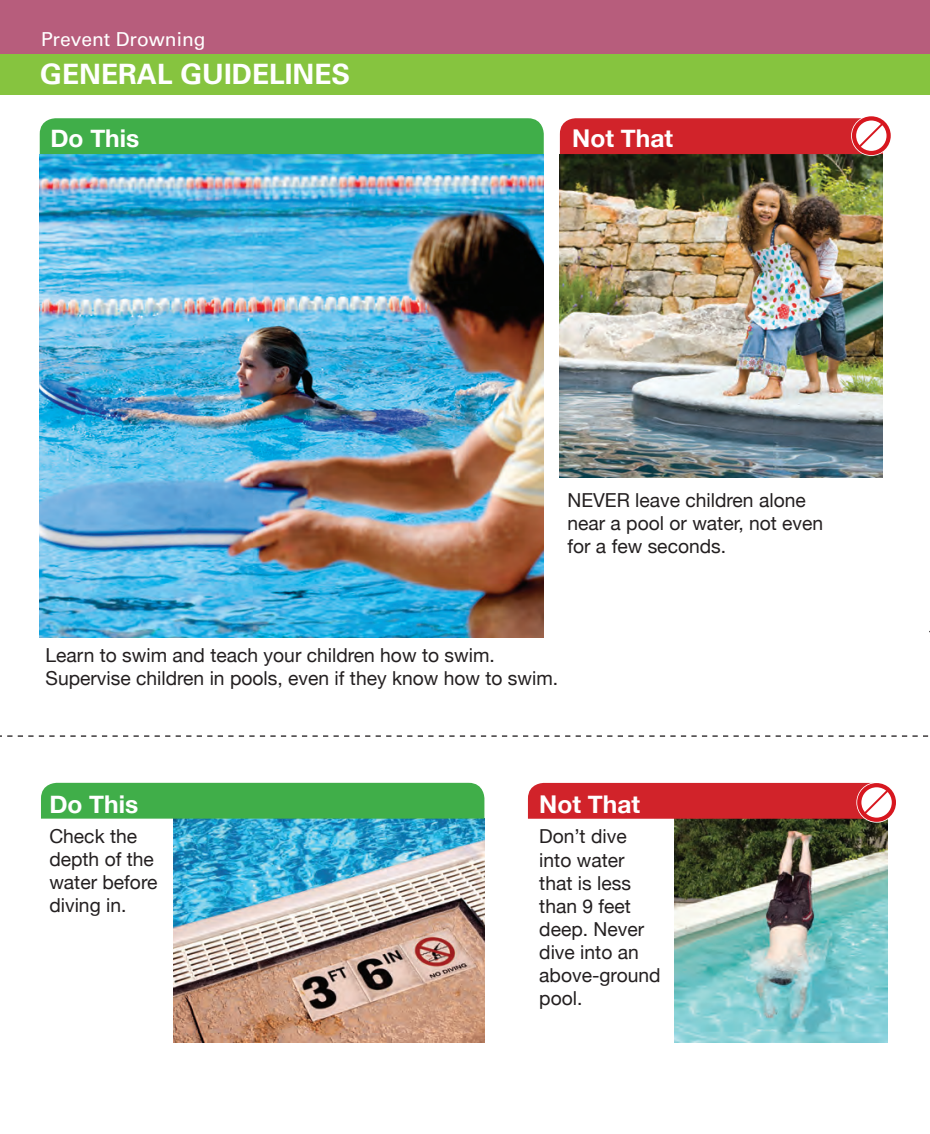
<style>
.page{position:relative;width:930px;height:1134px;background:#fff}
.page>*{position:absolute;margin:0;border:0;box-sizing:border-box;transform-origin:0 0}
.t1{font:700 28px "Univers";color:#fff}
.subHead_safeHome{font:700 24.5px "Helvetica Neue";color:#fff}
.body_safeHome{font:19.25px/23.1px "Helvetica Neue";color:#231f20}
.t2{font:19.25px "Univers";color:#fff}
</style>
<div class="page">
<div style="left:0;top:14px;width:929px;height:81px;background:#86c43f"></div>
<div style="left:0;top:0;width:929px;height:54px;background:#b75d7c"></div>
<img style="left:674px;top:819px;width:213px;height:224px">
<img style="left:40px;top:154px;width:503px;height:484px">
<div style="left:40px;top:118px;width:503px;height:36px;background:#40ae49"></div>
<svg style="left:0;top:735px;width:927px;height:2px"></svg>
<img style="left:559px;top:154px;width:323px;height:323px">
<img style="left:173px;top:819px;width:311px;height:224px">
<div style="left:41px;top:783px;width:443px;height:36px;background:#40ae49"></div>
<div style="left:850px;top:116px;width:41px;height:40px;border:5px solid #fff;border-radius:50%"></div>
<div style="left:851px;top:116px;width:39px;height:39px;border:4px solid #d7171f;border-radius:50%"></div>
<svg style="left:559px;top:118px;width:326px;height:36px;background:#d43339"></svg>
<div style="left:856px;top:782px;width:40px;height:41px;border:5px solid #fff;border-radius:50%"></div>
<div style="left:856px;top:783px;width:39px;height:39px;border:4px solid #d7171f;border-radius:50%"></div>
<svg style="left:528px;top:783px;width:362px;height:36px;background:#d33036"></svg>
<p class="t2" style="left:41px;top:28px;width:166px">Prevent Drowning</p>
<p class="t1" style="left:40px;top:58px;width:311px">GENERAL GUIDELINES</p>
<p class="subHead_safeHome" style="left:50px;top:123px;width:90px">Do This</p>
<p class="subHead_safeHome" style="left:572px;top:123px;width:102px">Not That</p>
<p class="body_safeHome" style="left:567px;top:488px;width:257px">NEVER leave children alone near a pool or water, not even for a few seconds.</p>
<p class="body_safeHome" style="left:46px;top:643px;width:514px">Learn to swim and teach your children how to swim.<br>Supervise children in pools, even if they know how to swim.</p>
<p class="subHead_safeHome" style="left:49px;top:789px;width:90px">Do This</p>
<p class="body_safeHome" style="left:49px;top:824px;width:109px">Check the depth of the water before diving in.</p>
<p class="subHead_safeHome" style="left:539px;top:789px;width:102px">Not That</p>
<p class="body_safeHome" style="left:539px;top:825px;width:123px">Don’t dive into water that is less than 9 feet deep. Never dive into an above-ground pool.</p>
</div>
